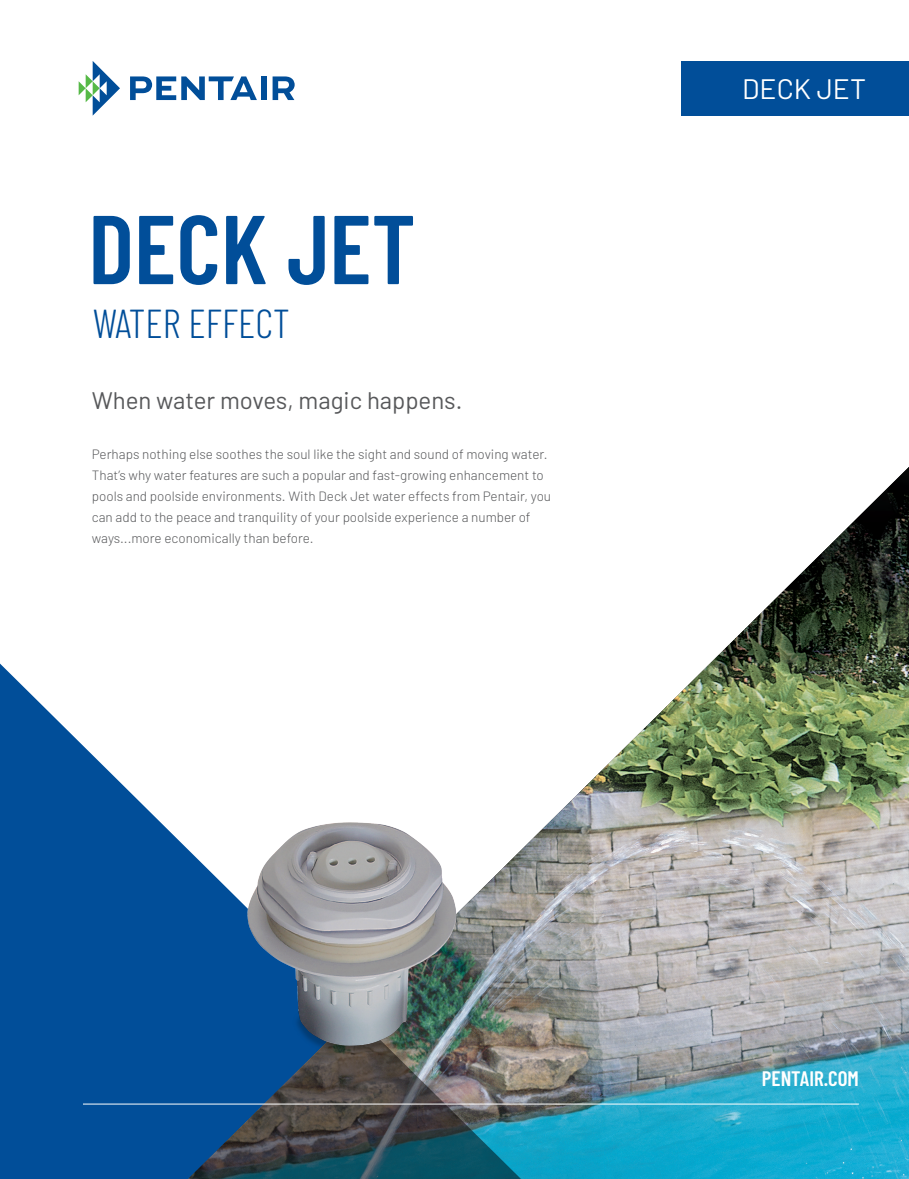
<style>
.page{position:relative;width:909px;height:1179px;background:#fff}
.page>*{position:absolute;margin:0;border:0;box-sizing:border-box;transform-origin:0 0}
.t1{font:600 97.5px "Barlow Condensed";color:#014e99}
.t2{font:300 40.5px "Barlow Condensed";color:#014e99}
.t3{font:28.2px "Barlow";color:#fff}
.t4{font:24px "Barlow";color:#57585a}
.t5{font:600 21px "Barlow Condensed";color:#fff}
.Body_Copy{font:300 13.5px/21px "Barlow";color:#57585a}
</style>
<div class="page">
<svg style="left:0;top:663px;width:170px;height:516px;fill:#014e99"></svg>
<img style="left:176px;top:467px;width:733px;height:712px">
<svg style="left:79px;top:61px;width:41px;height:55px"></svg>
<svg style="left:130px;top:76px;width:127px;height:24px"></svg>
<div style="left:261px;top:76px;width:5px;height:24px;background:#014e99"></div>
<svg style="left:273px;top:76px;width:22px;height:24px"></svg>
<div style="left:681px;top:62px;width:228px;height:54px;background:#014e99"></div>
<img style="left:170px;top:1015px;width:370px;height:164px">
<hr style="left:83px;top:1104px;width:776px;height:1px;background:#fff">
<img style="left:240px;top:813px;width:220px;height:244px">
<p class="t1" style="left:88px;top:180px;width:329px">DECK JET</p>
<p class="t2" style="left:93px;top:295px;width:199px">WATER EFFECT</p>
<p class="t4" style="left:92px;top:383px;width:372px">When water moves, magic happens.</p>
<p class="Body_Copy" style="left:92px;top:443px;width:461px">Perhaps nothing else soothes the soul like the sight and sound of moving water.<br>That’s why water features are such a popular and fast-growing enhancement to pools and poolside environments. With Deck Jet water effects from Pentair, you can add to the peace and tranquility of your poolside experience a number of ways...more economically than before.</p>
<p class="t3" style="left:742px;top:68px;width:125px">DECK JET</p>
<p class="t5" style="left:762px;top:1064px;width:98px">PENTAIR.COM</p>
</div>
